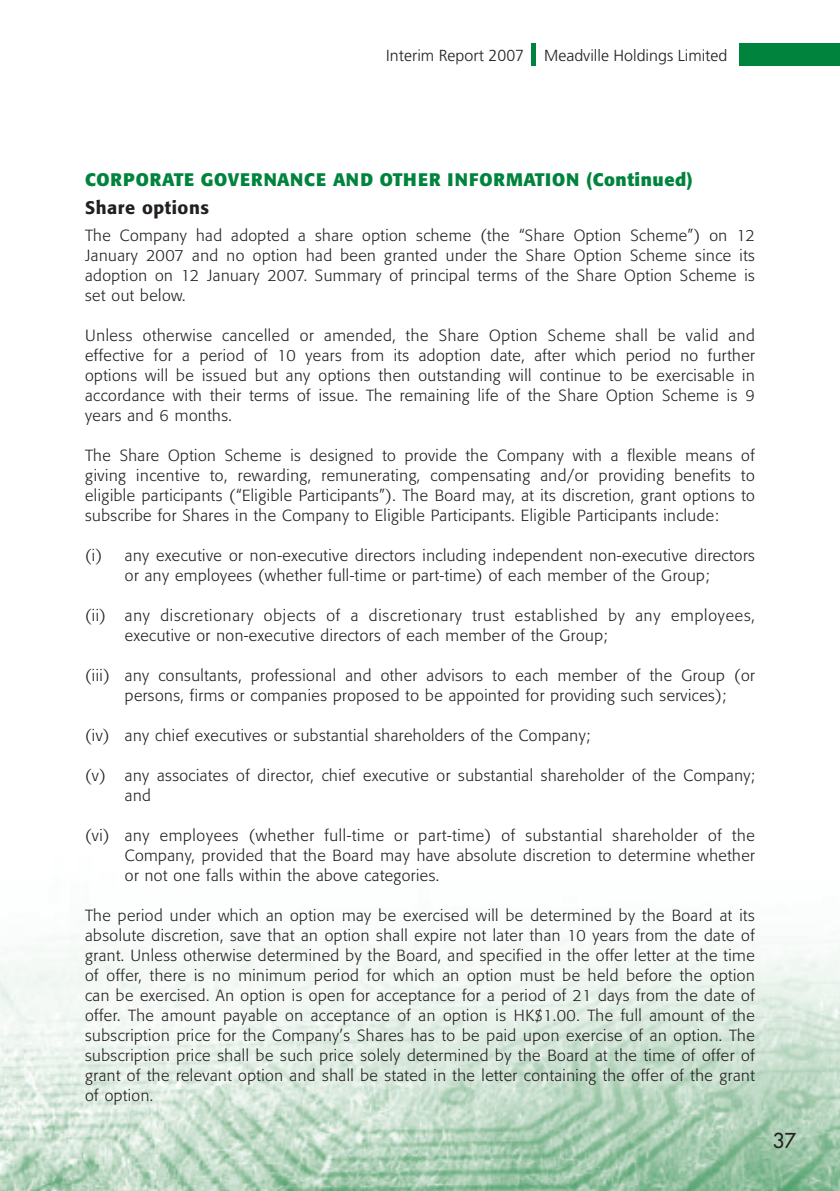
<style>
.page{position:relative;width:840px;height:1191px;background:#fff}
.page>*{position:absolute;margin:0;border:0;box-sizing:border-box;transform-origin:0 0}
.t1{font:20px "Futura";color:#231f20}
.t2{font:700 18px "Formata";letter-spacing:.03em;color:#00843d}
.t3{font:500 18px "Formata";letter-spacing:.03em;color:#231f20}
.t4{font:300 16px/20px "Formata";letter-spacing:.03em;color:#231f20;text-align:justify}
.t5{font:300 16px/20px "Formata";letter-spacing:.05em;color:#231f20}
.t6{font:300 16px "Frutiger";color:#231f20}
</style>
<div class="page">
<img style="left:0;top:925px;width:839px;height:265px">
<hr style="left:531px;top:43px;width:4px;height:22px;background:#00843d">
<div style="left:738px;top:43px;width:101px;height:22px;background:#00843d"></div>
<p class="t6" style="left:386px;top:50px;width:342px">Interim Report 2007 Meadville Holdings Limited</p>
<p class="t2" style="left:85px;top:173px;width:609px">CORPORATE GOVERNANCE AND OTHER INFORMATION (Continued)</p>
<p class="t3" style="left:85px;top:201px;width:125px">Share options</p>
<p class="t4" style="left:85px;top:227px;width:671px">The Company had adopted a share option scheme (the “Share Option Scheme”) on 12<br>January 2007 and no option had been granted under the Share Option Scheme since its adoption on 12 January 2007. Summary of principal terms of the Share Option Scheme is set out below.</p>
<p class="t4" style="left:85px;top:327px;width:671px">Unless otherwise cancelled or amended, the Share Option Scheme shall be valid and effective for a period of 10 years from its adoption date, after which period no further options will be issued but any options then outstanding will continue to be exercisable in accordance with their terms of issue. The remaining life of the Share Option Scheme is 9 years and 6 months.</p>
<p class="t4" style="left:85px;top:447px;width:671px">The Share Option Scheme is designed to provide the Company with a flexible means of giving incentive to, rewarding, remunerating, compensating and/or providing benefits to eligible participants (“Eligible Participants”). The Board may, at its discretion, grant options to subscribe for Shares in the Company to Eligible Participants. Eligible Participants include:</p>
<p class="t4" style="left:85px;top:547px;width:671px;text-align:center">(i) any executive or non-executive directors including independent non-executive directors or any employees (whether full-time or part-time) of each member of the Group;</p>
<p class="t5" style="left:125px;top:607px;width:631px;text-indent:-40px">(ii) any discretionary objects of a discretionary trust established by any employees, executive or non-executive directors of each member of the Group;</p>
<p class="t4" style="left:125px;top:667px;width:631px;text-indent:-40px">(iii) any consultants, professional and other advisors to each member of the Group (or persons, firms or companies proposed to be appointed for providing such services);</p>
<p class="t4" style="left:85px;top:727px;width:506px">(iv) any chief executives or substantial shareholders of the Company;</p>
<p class="t4" style="left:125px;top:767px;width:631px;text-indent:-40px">(v) any associates of director, chief executive or substantial shareholder of the Company; and</p>
<p class="t4" style="left:125px;top:827px;width:631px;text-indent:-40px">(vi) any employees (whether full-time or part-time) of substantial shareholder of the Company, provided that the Board may have absolute discretion to determine whether or not one falls within the above categories.</p>
<p class="t4" style="left:85px;top:907px;width:670px">The period under which an option may be exercised will be determined by the Board at its absolute discretion, save that an option shall expire not later than 10 years from the date of grant. Unless otherwise determined by the Board, and specified in the offer letter at the time of offer, there is no minimum period for which an option must be held before the option can be exercised. An option is open for acceptance for a period of 21 days from the date of offer. The amount payable on acceptance of an option is HK$1.00. The full amount of the subscription price for the Company’s Shares has to be paid upon exercise of an option. The subscription price shall be such price solely determined by the Board at the time of offer of grant of the relevant option and shall be stated in the letter containing the offer of the grant of option.</p>
<p class="t1" style="left:772px;top:1127px;width:25px">37</p>
</div>
